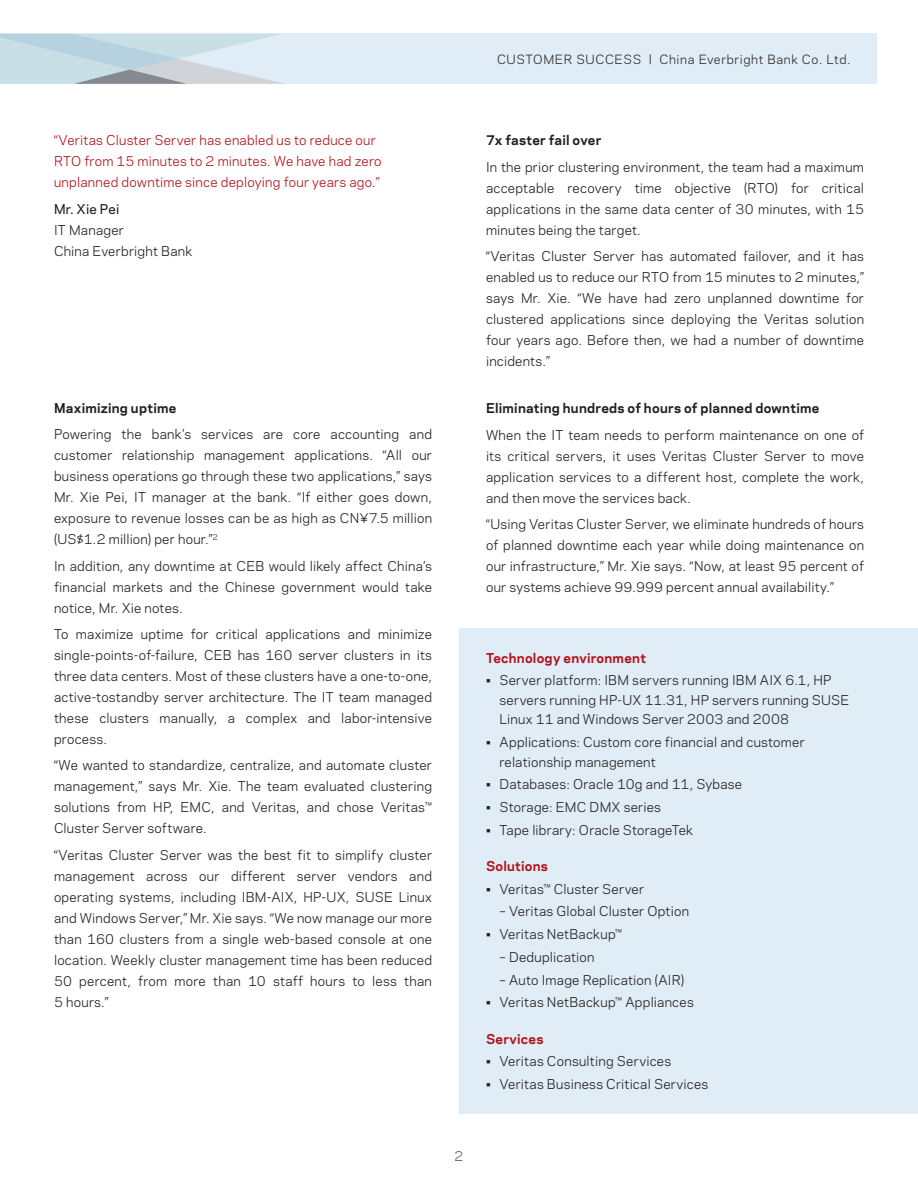
<style>
.page{position:relative;width:918px;height:1188px;background:#fff}
.page>*{position:absolute;margin:0;border:0;box-sizing:border-box;transform-origin:0 0}
.t1{font:12.75px/21px "Polaris";letter-spacing:.02em;color:#231f20;text-align:justify}
.t2{font:12.75px/21px "Polaris";letter-spacing:.02em;color:#b0131c}
.t3{font:700 12.75px "Polaris";letter-spacing:.02em;color:#231f20}
.t4{font:700 12.75px "Polaris";letter-spacing:.02em;color:#b0131c}
.t5{font:500 12.75px "Polaris";letter-spacing:.015em;color:#231f20}
.t6{font:12.75px "Polaris";color:#57585a}
.t7{font:12px "Polaris";letter-spacing:.05em;color:#2e2b2c}
</style>
<div class="page">
<div style="left:0;top:34px;width:878px;height:50px;background:#e1edf6"></div>
<svg style="left:0;top:34px;width:284px;height:50px"></svg>
<div style="left:459px;top:628px;width:459px;height:486px;background:#e1edf6"></div>
<p class="t7" style="left:497px;top:50px;width:355px">CUSTOMER SUCCESS | China Everbright Bank Co. Ltd.</p>
<p class="t2" style="left:54px;top:129px;width:329px">“Veritas Cluster Server has enabled us to reduce our<br>RTO from 15 minutes to 2 minutes. We have had zero unplanned downtime since deploying four years ago.”</p>
<p class="t5" style="left:54px;top:199px;width:67px">Mr. Xie Pei</p>
<p class="t1" style="left:54px;top:219px;width:140px">IT Manager<br>China Everbright Bank</p>
<p class="t3" style="left:54px;top:398px;width:124px">Maximizing uptime</p>
<p class="t1" style="left:54px;top:423px;width:380px">Powering the bank’s services are core accounting and customer relationship management applications. “All our business operations go through these two applications,” says Mr. Xie Pei, IT manager at the bank. “If either goes down, exposure to revenue losses can be as high as CN¥7.5 million (US$1.2 million) per hour.”<sup>2</sup></p>
<p class="t1" style="left:54px;top:554px;width:380px">In addition, any downtime at CEB would likely affect China’s financial markets and the Chinese government would take notice, Mr. Xie notes.</p>
<p class="t1" style="left:54px;top:623px;width:380px">To maximize uptime for critical applications and minimize single-points-of-failure, CEB has 160 server clusters in its three data centers. Most of these clusters have a one-to-one, active-tostandby server architecture. The IT team managed these clusters manually, a complex and labor-intensive process.</p>
<p class="t1" style="left:54px;top:754px;width:379px">“We wanted to standardize, centralize, and automate cluster management,” says Mr. Xie. The team evaluated clustering solutions from HP, EMC, and Veritas, and chose Veritas™ Cluster Server software.</p>
<p class="t1" style="left:54px;top:844px;width:380px">“Veritas Cluster Server was the best fit to simplify cluster management across our different server vendors and operating systems, including IBM-AIX, HP-UX, SUSE Linux and Windows Server,” Mr. Xie says. “We now manage our more than 160 clusters from a single web-based console at one location. Weekly cluster management time has been reduced 50 percent, from more than 10 staff hours to less than 5 hours.”</p>
<p class="t3" style="left:486px;top:131px;width:117px">7x faster fail over</p>
<p class="t1" style="left:486px;top:156px;width:380px">In the prior clustering environment, the team had a maximum acceptable recovery time objective (RTO) for critical applications in the same data center of 30 minutes, with 15 minutes being the target.</p>
<p class="t1" style="left:486px;top:245px;width:380px">“Veritas Cluster Server has automated failover, and it has enabled us to reduce our RTO from 15 minutes to 2 minutes,” says Mr. Xie. “We have had zero unplanned downtime for clustered applications since deploying the Veritas solution four years ago. Before then, we had a number of downtime incidents.”</p>
<p class="t3" style="left:486px;top:399px;width:335px">Eliminating hundreds of hours of planned downtime</p>
<p class="t1" style="left:486px;top:424px;width:380px">When the IT team needs to perform maintenance on one of its critical servers, it uses Veritas Cluster Server to move application services to a different host, complete the work, and then move the services back.</p>
<p class="t1" style="left:486px;top:513px;width:380px">“Using Veritas Cluster Server, we eliminate hundreds of hours of planned downtime each year while doing maintenance on our infrastructure,” Mr. Xie says. “Now, at least 95 percent of our systems achieve 99.999 percent annual availability.”</p>
<p class="t4" style="left:486px;top:648px;width:162px">Technology environment</p>
<p class="t1" style="left:500px;top:670px;width:351px;line-height:19.5px;text-align:left;text-indent:-14px">• Server platform: IBM servers running IBM AIX 6.1, HP servers running HP-UX 11.31, HP servers running SUSE<br>Linux 11 and Windows Server 2003 and 2008</p>
<p class="t1" style="left:500px;top:732px;width:307px;line-height:19.5px;text-indent:-14px">• Applications: Custom core financial and customer relationship management</p>
<p class="t1" style="left:486px;top:773px;width:258px">• Databases: Oracle 10g and 11, Sybase</p>
<p class="t1" style="left:486px;top:796px;width:177px">• Storage: EMC DMX series</p>
<p class="t1" style="left:486px;top:819px;width:209px">• Tape library: Oracle StorageTek</p>
<p class="t4" style="left:486px;top:856px;width:64px">Solutions</p>
<p class="t1" style="left:486px;top:878px;width:160px">• Veritas™ Cluster Server</p>
<p class="t1" style="left:500px;top:900px;width:191px">– Veritas Global Cluster Option</p>
<p class="t1" style="left:486px;top:923px;width:138px">• Veritas NetBackup™</p>
<p class="t1" style="left:500px;top:946px;width:97px">– Deduplication</p>
<p class="t1" style="left:500px;top:969px;width:186px">– Auto Image Replication (AIR)</p>
<p class="t1" style="left:486px;top:991px;width:209px">• Veritas NetBackup™ Appliances</p>
<p class="t4" style="left:486px;top:1029px;width:59px">Services</p>
<p class="t1" style="left:486px;top:1050px;width:187px">• Veritas Consulting Services</p>
<p class="t1" style="left:486px;top:1073px;width:224px">• Veritas Business Critical Services</p>
<p class="t6" style="left:455px;top:1147px;width:10px">2</p>
</div>
